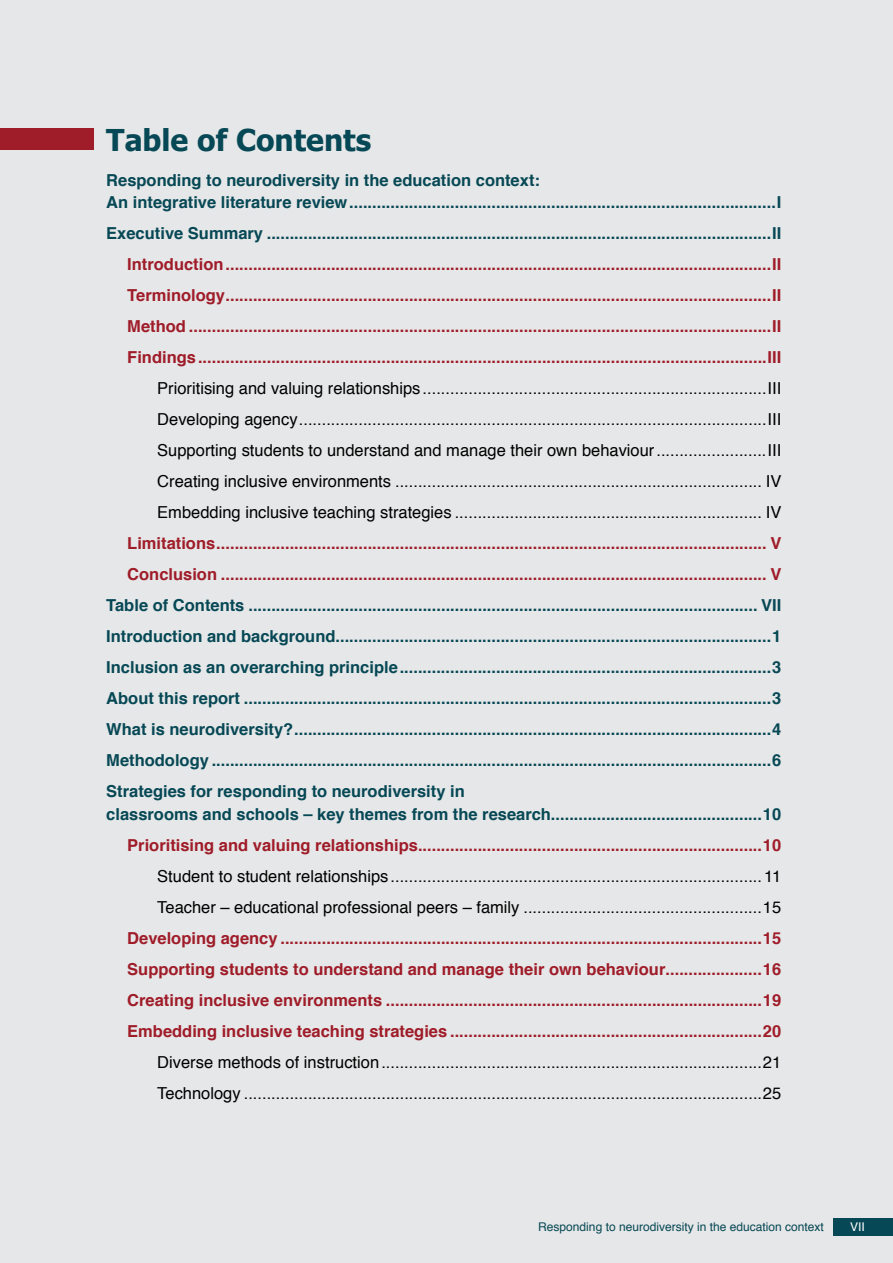
<style>
.page{position:relative;width:893px;height:1263px;background:#e6e7e8}
.page>*{position:absolute;margin:0;border:0;box-sizing:border-box;transform-origin:0 0}
.t1{font:700 30px "Tahoma";color:#064855}
.t2{font:700 16.5px/31px "Helvetica";color:#9f1c29;text-align:justify}
.t3{font:700 16.5px/31px "Helvetica";color:#064855}
.t4{font:16.5px/31px "Helvetica";color:#000}
.t5{font:12px "Helvetica";color:#064855}
.t6{font:12px "Helvetica";color:#fff}
</style>
<div class="page">
<div style="left:0;top:128px;width:94px;height:22px;background:#9f1c29"></div>
<div style="left:834px;top:1218px;width:59px;height:17px;background:#064855"></div>
<h1 class="t1" style="left:106px;top:119px;width:266px">Table of Contents</h1>
<p class="t3" style="left:106px;top:169px;width:676px;line-height:22.5px">Responding to neurodiversity in the education context:<br>An integrative literature review.............................................................................................I</p>
<p class="t3" style="left:106px;top:218px;width:677px">Executive Summary ..............................................................................................................II</p>
<p class="t2" style="left:127px;top:249px;width:656px">Introduction.......................................................................................................................II Terminology.......................................................................................................................II Method ...............................................................................................................................II Findings............................................................................................................................III</p>
<p class="t4" style="left:157px;top:373px;width:626px;text-align:justify">Prioritising and valuing relationships ...........................................................................III Developing agency......................................................................................................III Supporting students to understand and manage their own behaviour........................III Creating inclusive environments ................................................................................ IV Embedding inclusive teaching strategies ................................................................... IV</p>
<p class="t2" style="left:127px;top:528px;width:655px">Limitations........................................................................................................................ V<br>Conclusion ....................................................................................................................... V</p>
<p class="t3" style="left:106px;top:590px;width:677px;text-align:justify">Table of Contents ............................................................................................................... VII Introduction and background...............................................................................................1<br>Inclusion as an overarching principle.................................................................................3<br>About this report ...................................................................................................................3<br>What is neurodiversity?........................................................................................................4<br>Methodology ..........................................................................................................................6<br>Strategies for responding to neurodiversity in</p>
<p class="t3" style="left:106px;top:799px;width:676px">classrooms and schools – key themes from the research..............................................10</p>
<p class="t2" style="left:127px;top:830px;width:655px">Prioritising and valuing relationships...........................................................................10</p>
<p class="t4" style="left:157px;top:861px;width:625px">Student to student relationships .................................................................................11<br>Teacher – educational professional peers – family ....................................................15</p>
<p class="t2" style="left:127px;top:923px;width:655px">Developing agency .........................................................................................................15<br>Supporting students to understand and manage their own behaviour.....................16<br>Creating inclusive environments ..................................................................................19<br>Embedding inclusive teaching strategies ....................................................................20</p>
<p class="t4" style="left:157px;top:1047px;width:625px">Diverse methods of instruction...................................................................................21<br>Technology .................................................................................................................25</p>
<p class="t5" style="left:538px;top:1217px;width:287px">Responding to neurodiversity in the education context</p>
<p class="t6" style="left:850px;top:1217px;width:16px">VII</p>
</div>
